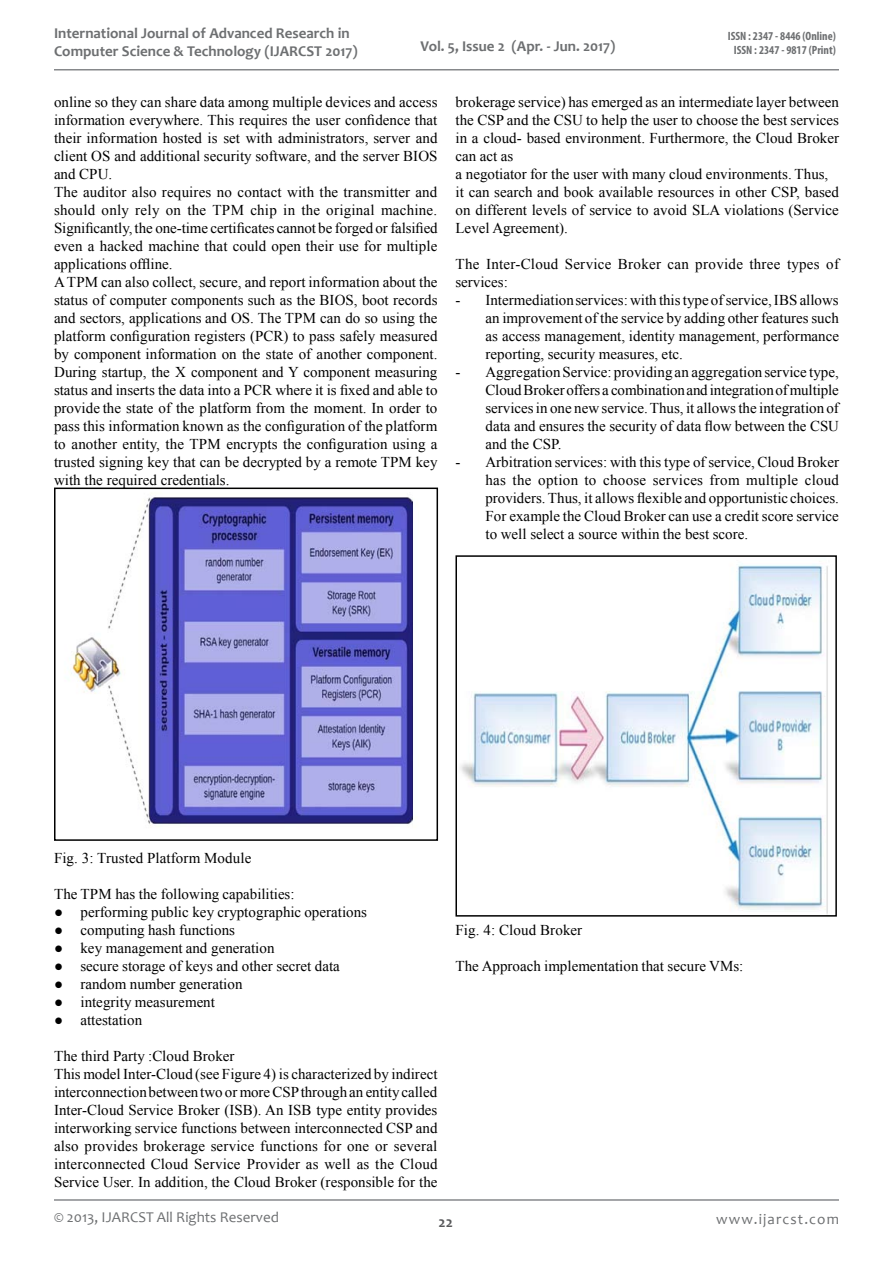
<style>
.page{position:relative;width:893px;height:1263px;background:#fff}
.page>*{position:absolute;margin:0;border:0;box-sizing:border-box;transform-origin:0 0}
.t1{font:15px/18px "Times New Roman";color:#000}
.t2{font:700 15px/18px "Candara";color:#6d6f71}
.t3{font:15px/18px "Times New Roman";letter-spacing:.02em;color:#000}
.t4{font:15px "Candara";color:#6d6f71}
.t5{font:15px "Candara";letter-spacing:.075em;color:#6d6f71}
.t6{font:700 15px "Candara";color:#58595b}
.t7{font:700 condensed 12px/14.4px "Myriad Pro";color:#6d6f71;text-align:center}
</style>
<div class="page">
<hr style="left:54px;top:1199px;width:785px;height:2px;background:#86888b">
<hr style="left:54px;top:69px;width:785px;height:2px;background:#86888b">
<img style="left:71px;top:493px;width:346px;height:334px">
<div style="left:54px;top:488px;width:384px;height:353px;border:2px solid #000"></div>
<img style="left:460px;top:564px;width:368px;height:350px">
<div style="left:455px;top:555px;width:382px;height:362px;border:2px solid #000"></div>
<p class="t2" style="left:54px;top:24px;width:305px">International Journal of Advanced Research in<br>Computer Science &amp; Technology (IJARCST 2017)</p>
<p class="t2" style="left:420px;top:36px;width:197px">Vol. 5, Issue 2 (Apr. - Jun. 2017)</p>
<p class="t7" style="left:728px;top:28px;width:110px">ISSN : 2347 - 8446 (Online)<br>ISSN : 2347 - 9817 (Print)</p>
<p class="t1" style="left:54px;top:92px;width:385px">online so they can share data among multiple devices and access information everywhere. This requires the user confidence that their information hosted is set with administrators, server and client OS and additional security software, and the server BIOS and CPU.<br>The auditor also requires no contact with the transmitter and should only rely on the TPM chip in the original machine.<br>Significantly, the one-time certificates cannot be forged or falsified even a hacked machine that could open their use for multiple applications offline.<br>A TPM can also collect, secure, and report information about the status of computer components such as the BIOS, boot records and sectors, applications and OS. The TPM can do so using the platform configuration registers (PCR) to pass safely measured by component information on the state of another component.<br>During startup, the X component and Y component measuring status and inserts the data into a PCR where it is fixed and able to provide the state of the platform from the moment. In order to pass this information known as the configuration of the platform to another entity, the TPM encrypts the configuration using a trusted signing key that can be decrypted by a remote TPM key with the required credentials.</p>
<p class="t1" style="left:455px;top:92px;width:385px">brokerage service) has emerged as an intermediate layer between the CSP and the CSU to help the user to choose the best services in a cloud- based environment. Furthermore, the Cloud Broker can act as<br>a negotiator for the user with many cloud environments. Thus, it can search and book available resources in other CSP, based on different levels of service to avoid SLA violations (Service Level Agreement).</p>
<p class="t3" style="left:455px;top:254px;width:385px">The Inter-Cloud Service Broker can provide three types of services:</p>
<p class="t1" style="left:485px;top:290px;width:355px;text-align:justify;text-indent:-30px">- Intermediation services: with this type of service, IBS allows an improvement of the service by adding other features such as access management, identity management, performance reporting, security measures, etc.</p>
<p class="t1" style="left:485px;top:362px;width:355px;text-align:justify;text-indent:-30px">- Aggregation Service: providing an aggregation service type, Cloud Broker offers a combination and integration of multiple services in one new service. Thus, it allows the integration of data and ensures the security of data flow between the CSU and the CSP.</p>
<p class="t1" style="left:485px;top:452px;width:355px;text-align:justify;text-indent:-30px">- Arbitration services: with this type of service, Cloud Broker has the option to choose services from multiple cloud providers. Thus, it allows flexible and opportunistic choices.<br>For example the Cloud Broker can use a credit score service to well select a source within the best score.</p>
<p class="t1" style="left:54px;top:848px;width:199px">Fig. 3: Trusted Platform Module</p>
<p class="t1" style="left:54px;top:884px;width:242px">The TPM has the following capabilities:</p>
<p class="t1" style="left:54px;top:902px;width:315px">● performing public key cryptographic operations</p>
<p class="t1" style="left:54px;top:920px;width:183px">● computing hash functions</p>
<p class="t1" style="left:54px;top:938px;width:222px">● key management and generation</p>
<p class="t1" style="left:54px;top:956px;width:287px">● secure storage of keys and other secret data</p>
<p class="t1" style="left:54px;top:974px;width:190px">● random number generation</p>
<p class="t1" style="left:54px;top:992px;width:162px">● integrity measurement</p>
<p class="t1" style="left:54px;top:1010px;width:90px">● attestation</p>
<p class="t1" style="left:54px;top:1046px;width:385px">The third Party :Cloud Broker<br>This model Inter-Cloud (see Figure 4) is characterized by indirect interconnection between two or more CSP through an entity called Inter-Cloud Service Broker (ISB). An ISB type entity provides interworking service functions between interconnected CSP and also provides brokerage service functions for one or several interconnected Cloud Service Provider as well as the Cloud Service User. In addition, the Cloud Broker (responsible for the</p>
<p class="t1" style="left:455px;top:920px;width:128px">Fig. 4: Cloud Broker</p>
<p class="t1" style="left:455px;top:956px;width:289px">The Approach implementation that secure VMs:</p>
<p class="t4" style="left:54px;top:1207px;width:226px">© 2013, IJARCST All Rights Reserved</p>
<p class="t5" style="left:716px;top:1210px;width:124px">www.ijarcst.com</p>
<p class="t6" style="left:439px;top:1213px;width:16px">22</p>
</div>
